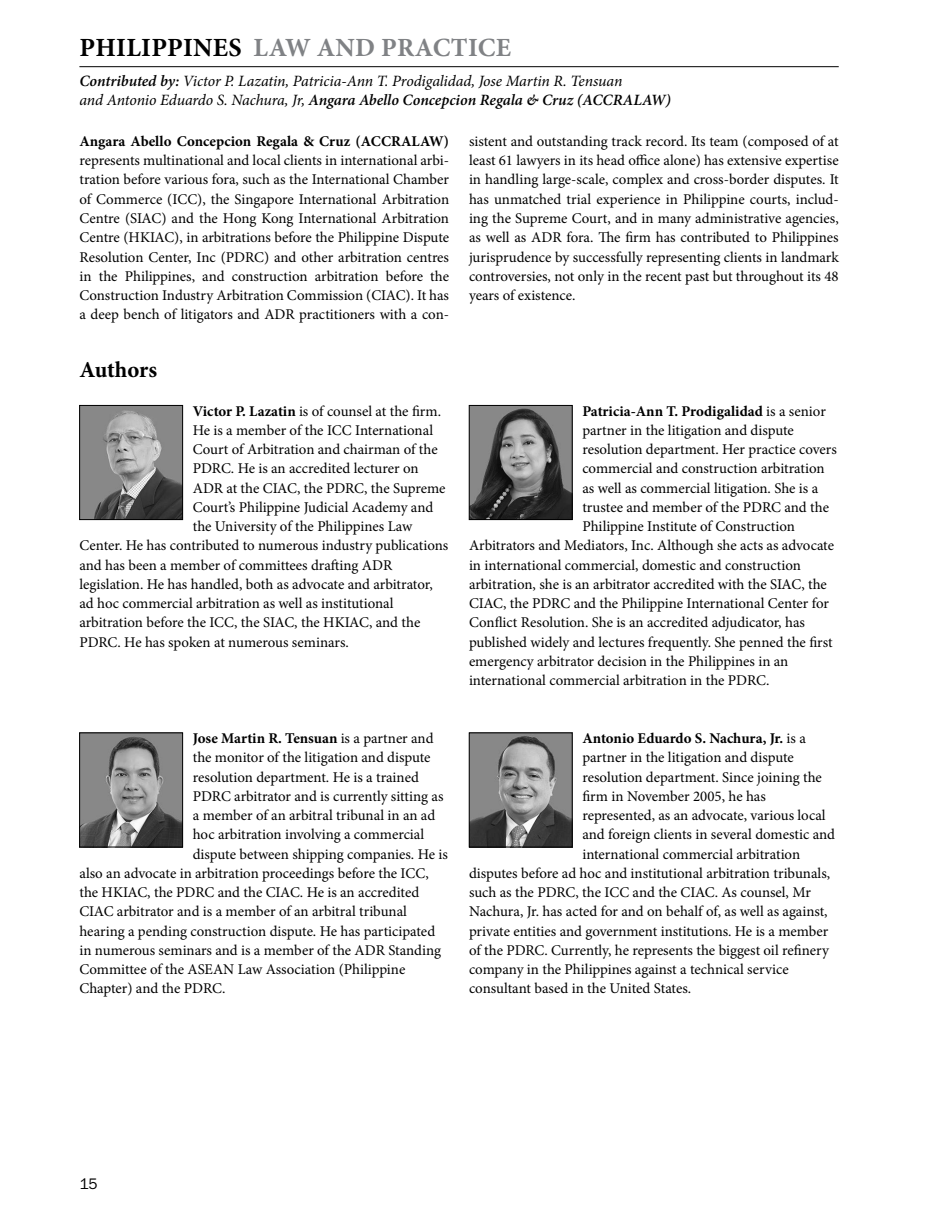
<style>
.page{position:relative;width:938px;height:1221px;background:#fff}
.page>*{position:absolute;margin:0;border:0;box-sizing:border-box;transform-origin:0 0}
.LPG_page_head_L{font:700 26.25px "Minion Pro";letter-spacing:.01em;color:#808285}
.Authors{font:700 22.75px "Minion Pro";letter-spacing:-.005em;color:#000}
.LPG_contributedBy{font:italic 15.75px/19.2px "Minion Pro";letter-spacing:-.01em;color:#000}
.t1{font:15.75px "Franklin Gothic URW Boo";color:#000}
.Author_paragraph{font:14.88px "Minion Pro";letter-spacing:-.005em;color:#000}
.Firm_paragraph{font:14.88px/19.2px "Minion Pro";letter-spacing:-.005em;color:#000;text-align:justify}
.Author_paragraph-2{font:700 14.88px "Minion Pro";color:#000}
.s1{color:#000}
.s2{font-weight:600}
.s3{font-weight:700}
.s4{font-weight:400}
</style>
<div class="page">
<hr style="left:79px;top:66px;width:759px;height:1px;background:#000">
<img style="left:81px;top:407px;width:100px;height:111px">
<div style="left:79px;top:405px;width:104px;height:115px;border:1px solid #000"></div>
<img style="left:81px;top:734px;width:100px;height:111px">
<div style="left:79px;top:732px;width:104px;height:115px;border:1px solid #000"></div>
<img style="left:471px;top:407px;width:99px;height:111px">
<div style="left:469px;top:405px;width:103px;height:115px;border:1px solid #000"></div>
<img style="left:471px;top:734px;width:99px;height:111px">
<div style="left:469px;top:732px;width:103px;height:115px;border:1px solid #000"></div>
<p class="LPG_page_head_L" style="left:80px;top:29px;width:433px"><span class="s1">PHILIPPINES</span> LAW AND PRACTICE</p>
<p class="LPG_contributedBy" style="left:79px;top:71px;width:593px"><span class="s2">Contributed by:</span> Victor P. Lazatin, Patricia-Ann T. Prodigalidad, Jose Martin R. Tensuan<br>and Antonio Eduardo S. Nachura, Jr, <span class="s2">Angara Abello Concepcion Regala &amp; Cruz (ACCRALAW)</span></p>
<p class="Firm_paragraph" style="left:79px;top:132px;width:371px"><span class="s3">Angara Abello Concepcion Regala &amp; Cruz (ACCRALAW) </span>represents multinational and local clients in international arbi&shy;tration before various fora, such as the International Chamber of Commerce (ICC), the Singapore International Arbitration Centre (SIAC) and the Hong Kong International Arbitration Centre (HKIAC), in arbitrations before the Philippine Dispute Resolution Center, Inc (PDRC) and other arbitration centres in the Philippines, and construction arbitration before the Construction Industry Arbitration Commission (CIAC). It has a deep bench of litigators and ADR practitioners with a con-</p>
<p class="Firm_paragraph" style="left:469px;top:132px;width:371px">sistent and outstanding track record. Its team (composed of at least 61 lawyers in its head office alone) has extensive expertise in handling large-scale, complex and cross-border disputes. It has unmatched trial experience in Philippine courts, includ&shy;ing the Supreme Court, and in many administrative agencies, as well as ADR fora. The firm has contributed to Philippines jurisprudence by successfully representing clients in landmark controversies, not only in the recent past but throughout its 48 years of existence.</p>
<p class="Authors" style="left:79px;top:354px;width:79px">Authors</p>
<p class="Author_paragraph" style="left:193px;top:401px;width:250px"><span class="s3">Victor P. Lazatin</span> is of counsel at the firm.</p>
<p class="Author_paragraph" style="left:193px;top:420px;width:242px">He is a member of the ICC International</p>
<p class="Author_paragraph" style="left:193px;top:439px;width:246px">Court of Arbitration and chairman of the</p>
<p class="Author_paragraph" style="left:193px;top:458px;width:227px">PDRC. He is an accredited lecturer on</p>
<p class="Author_paragraph" style="left:193px;top:478px;width:254px">ADR at the CIAC, the PDRC, the Supreme</p>
<p class="Author_paragraph" style="left:193px;top:497px;width:242px">Court’s Philippine Judicial Academy and</p>
<p class="Author_paragraph" style="left:193px;top:516px;width:221px">the University of the Philippines Law</p>
<p class="Author_paragraph" style="left:79px;top:535px;width:370px">Center. He has contributed to numerous industry publications</p>
<p class="Author_paragraph" style="left:79px;top:555px;width:314px">and has been a member of committees drafting ADR</p>
<p class="Author_paragraph" style="left:79px;top:574px;width:355px">legislation. He has handled, both as advocate and arbitrator,</p>
<p class="Author_paragraph" style="left:79px;top:593px;width:316px">ad hoc commercial arbitration as well as institutional</p>
<p class="Author_paragraph" style="left:79px;top:612px;width:342px">arbitration before the ICC, the SIAC, the HKIAC, and the</p>
<p class="Author_paragraph" style="left:79px;top:632px;width:271px">PDRC. He has spoken at numerous seminars.</p>
<p class="Author_paragraph-2" style="left:582px;top:400px;width:245px">Patricia-Ann T. Prodigalidad <span class="s4">is a senior</span></p>
<p class="Author_paragraph" style="left:582px;top:420px;width:213px">partner in the litigation and dispute</p>
<p class="Author_paragraph" style="left:582px;top:439px;width:256px">resolution department. Her practice covers</p>
<p class="Author_paragraph" style="left:582px;top:458px;width:244px">commercial and construction arbitration</p>
<p class="Author_paragraph" style="left:582px;top:478px;width:237px">as well as commercial litigation. She is a</p>
<p class="Author_paragraph" style="left:582px;top:497px;width:248px">trustee and member of the PDRC and the</p>
<p class="Author_paragraph" style="left:582px;top:516px;width:214px">Philippine Institute of Construction</p>
<p class="Author_paragraph" style="left:469px;top:535px;width:366px">Arbitrators and Mediators, Inc. Although she acts as advocate</p>
<p class="Author_paragraph" style="left:469px;top:555px;width:333px">in international commercial, domestic and construction</p>
<p class="Author_paragraph" style="left:469px;top:574px;width:359px">arbitration, she is an arbitrator accredited with the SIAC, the</p>
<p class="Author_paragraph" style="left:469px;top:593px;width:361px">CIAC, the PDRC and the Philippine International Center for</p>
<p class="Author_paragraph" style="left:469px;top:612px;width:337px">Conflict Resolution. She is an accredited adjudicator, has</p>
<p class="Author_paragraph" style="left:469px;top:632px;width:365px">published widely and lectures frequently. She penned the first</p>
<p class="Author_paragraph" style="left:469px;top:651px;width:321px">emergency arbitrator decision in the Philippines in an</p>
<p class="Author_paragraph" style="left:469px;top:670px;width:302px">international commercial arbitration in the PDRC.</p>
<p class="Author_paragraph-2" style="left:193px;top:727px;width:242px">Jose Martin R. Tensuan <span class="s4">is a partner and</span></p>
<p class="Author_paragraph" style="left:193px;top:747px;width:239px">the monitor of the litigation and dispute</p>
<p class="Author_paragraph" style="left:193px;top:766px;width:228px">resolution department. He is a trained</p>
<p class="Author_paragraph" style="left:193px;top:786px;width:252px">PDRC arbitrator and is currently sitting as</p>
<p class="Author_paragraph" style="left:193px;top:805px;width:244px">a member of an arbitral tribunal in an ad</p>
<p class="Author_paragraph" style="left:193px;top:824px;width:233px">hoc arbitration involving a commercial</p>
<p class="Author_paragraph" style="left:193px;top:843px;width:256px">dispute between shipping companies. He is</p>
<p class="Author_paragraph" style="left:79px;top:863px;width:351px">also an advocate in arbitration proceedings before the ICC,</p>
<p class="Author_paragraph" style="left:79px;top:882px;width:341px">the HKIAC, the PDRC and the CIAC. He is an accredited</p>
<p class="Author_paragraph" style="left:79px;top:901px;width:329px">CIAC arbitrator and is a member of an arbitral tribunal</p>
<p class="Author_paragraph" style="left:79px;top:920px;width:357px">hearing a pending construction dispute. He has participated</p>
<p class="Author_paragraph" style="left:79px;top:940px;width:363px">in numerous seminars and is a member of the ADR Standing</p>
<p class="Author_paragraph" style="left:79px;top:959px;width:327px">Committee of the ASEAN Law Association (Philippine</p>
<p class="Author_paragraph" style="left:79px;top:978px;width:147px">Chapter) and the PDRC.</p>
<p class="Author_paragraph-2" style="left:582px;top:727px;width:225px">Antonio Eduardo S. Nachura, Jr. <span class="s4">is a</span></p>
<p class="Author_paragraph" style="left:582px;top:747px;width:213px">partner in the litigation and dispute</p>
<p class="Author_paragraph" style="left:582px;top:766px;width:241px">resolution department. Since joining the</p>
<p class="Author_paragraph" style="left:582px;top:786px;width:185px">firm in November 2005, he has</p>
<p class="Author_paragraph" style="left:582px;top:805px;width:245px">represented, as an advocate, various local</p>
<p class="Author_paragraph" style="left:582px;top:824px;width:254px">and foreign clients in several domestic and</p>
<p class="Author_paragraph" style="left:582px;top:843px;width:219px">international commercial arbitration</p>
<p class="Author_paragraph" style="left:469px;top:863px;width:363px">disputes before ad hoc and institutional arbitration tribunals,</p>
<p class="Author_paragraph" style="left:469px;top:882px;width:343px">such as the PDRC, the ICC and the CIAC. As counsel, Mr</p>
<p class="Author_paragraph" style="left:469px;top:901px;width:360px">Nachura, Jr. has acted for and on behalf of, as well as against,</p>
<p class="Author_paragraph" style="left:469px;top:920px;width:361px">private entities and government institutions. He is a member</p>
<p class="Author_paragraph" style="left:469px;top:940px;width:361px">of the PDRC. Currently, he represents the biggest oil refinery</p>
<p class="Author_paragraph" style="left:469px;top:959px;width:321px">company in the Philippines against a technical service</p>
<p class="Author_paragraph" style="left:469px;top:978px;width:224px">consultant based in the United States.</p>
<p class="t1" style="left:79px;top:1174px;width:20px">15</p>
</div>
